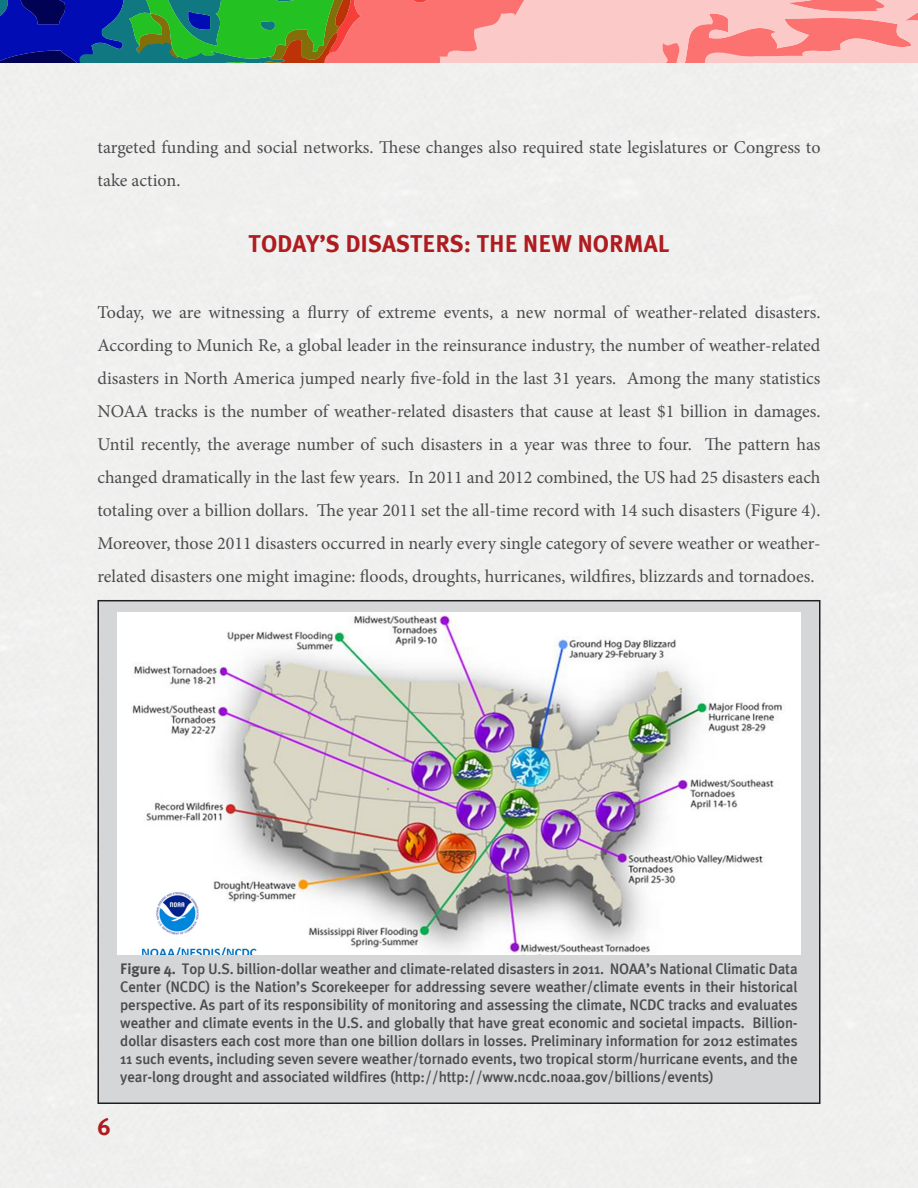
<style>
.page{position:relative;width:918px;height:1188px;background:#fff}
.page>*{position:absolute;margin:0;border:0;box-sizing:border-box;transform-origin:0 0}
.t1{font:700 24px "Meta Plus";color:#ae1c20}
.t2{font:18px/33px "Minion Pro";color:#4b4c4d}
.t3{font:500 15px/18px "Meta Plus";letter-spacing:-.01em;color:#4b4c4d;text-align:justify}
.s1{font-weight:700}
</style>
<div class="page">
<div style="left:0;top:62px;width:918px;height:1126px;background:#f0f0ef"></div>
<svg style="left:0;top:0;width:918px;height:62px;background:#aa8e88"></svg>
<div style="left:98px;top:601px;width:722px;height:502px;background:#d5d6d8"></div>
<img style="left:118px;top:613px;width:682px;height:341px">
<div style="left:98px;top:600px;width:722px;height:504px;border:2px solid #231f20"></div>
<p class="t2" style="left:98px;top:131px;width:725px">targeted funding and social networks. These changes also required state legislatures or Congress to take action.</p>
<p class="t1" style="left:249px;top:230px;width:422px">TODAY’S DISASTERS: THE NEW NORMAL</p>
<p class="t2" style="left:98px;top:296px;width:725px;text-align:justify">Today, we are witnessing a flurry of extreme events, a new normal of weather-related disasters.<br>According to Munich Re, a global leader in the reinsurance industry, the number of weather-related disasters in North America jumped nearly five-fold in the last 31 years. Among the many statistics NOAA tracks is the number of weather-related disasters that cause at least $1 billion in damages.<br>Until recently, the average number of such disasters in a year was three to four. The pattern has changed dramatically in the last few years. In 2011 and 2012 combined, the US had 25 disasters each totaling over a billion dollars. The year 2011 set the all-time record with 14 such disasters (Figure 4).<br>Moreover, those 2011 disasters occurred in nearly every single category of severe weather or weather&shy;related disasters one might imagine: floods, droughts, hurricanes, wildfires, blizzards and tornadoes.</p>
<p class="t3" style="left:120px;top:960px;width:679px"><span class="s1">Figure 4.</span> Top U.S. billion-dollar weather and climate-related disasters in 2011. NOAA’s National Climatic Data Center (NCDC) is the Nation’s Scorekeeper for addressing severe weather/climate events in their historical perspective. As part of its responsibility of monitoring and assessing the climate, NCDC tracks and evaluates weather and climate events in the U.S. and globally that have great economic and societal impacts. Billion&shy;dollar disasters each cost more than one billion dollars in losses. Preliminary information for 2012 estimates 11 such events, including seven severe weather/tornado events, two tropical storm/hurricane events, and the year-long drought and associated wildfires (http://http://www.ncdc.noaa.gov/billions/events)</p>
<h1 class="t1" style="left:98px;top:1112px;width:15px">6</h1>
</div>
